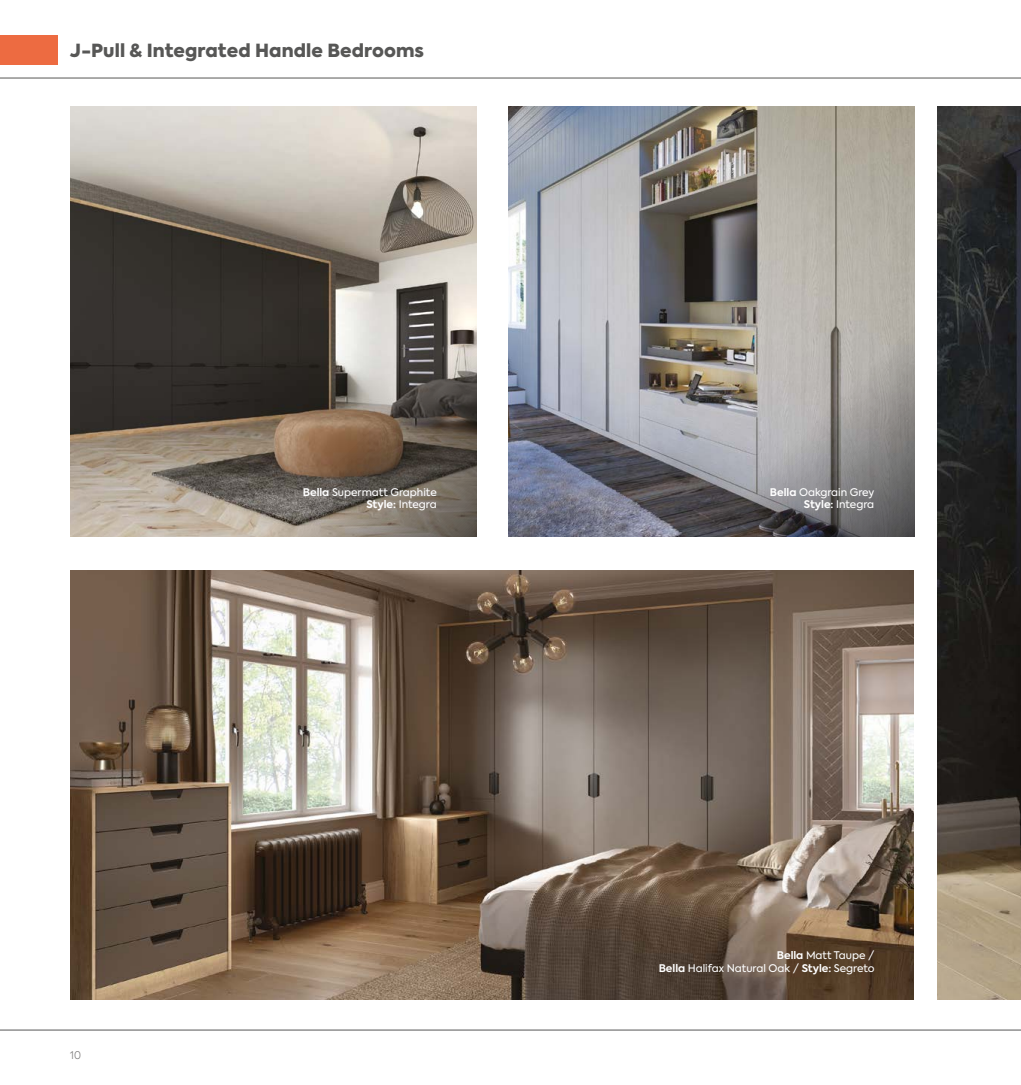
<style>
.page{position:relative;width:1021px;height:1085px;background:#fff}
.page>*{position:absolute;margin:0;border:0;box-sizing:border-box;transform-origin:0 0}
.t1{font:900 18px "Axiforma";letter-spacing:.005em;color:#575756}
.t2{font:10.5px/12.6px "Axiforma";color:#fff;text-align:right}
.t3{font:300 10.5px "Axiforma";color:#706f6f}
.s1{font-weight:700}
</style>
<div class="page">
<hr style="left:0;top:78px;width:1020px;height:1px;background:#575756">
<hr style="left:0;top:1029px;width:1020px;height:1px;background:#575756">
<img style="left:70px;top:106px;width:406px;height:166px">
<img style="left:508px;top:106px;width:406px;height:166px">
<img style="left:70px;top:570px;width:843px;height:429px">
<img style="left:937px;top:106px;width:83px;height:893px">
<div style="left:0;top:35px;width:58px;height:30px;background:#ed6b41"></div>
<svg style="left:508px;top:272px;width:406px;height:264px;background:#919093"></svg>
<svg style="left:70px;top:272px;width:406px;height:264px;background:#6c635a"></svg>
<h1 class="t1" style="left:70px;top:38px;width:355px">J-Pull &amp; Integrated Handle Bedrooms</h1>
<p class="t3" style="left:70px;top:1048px;width:12px">10</p>
<p class="t2" style="left:303px;top:485px;width:135px"><span class="s1">Bella</span> Supermatt Graphite<br><span class="s1">Style:</span> Integra</p>
<p class="t2" style="left:769px;top:485px;width:106px"><span class="s1">Bella</span> Oakgrain Grey<br><span class="s1">Style:</span> Integra</p>
<p class="t2" style="left:658px;top:949px;width:217px"><span class="s1">Bella</span> Matt Taupe /<br><span class="s1">Bella</span> Halifax Natural Oak / <span class="s1">Style:</span> Segreto</p>
</div>
